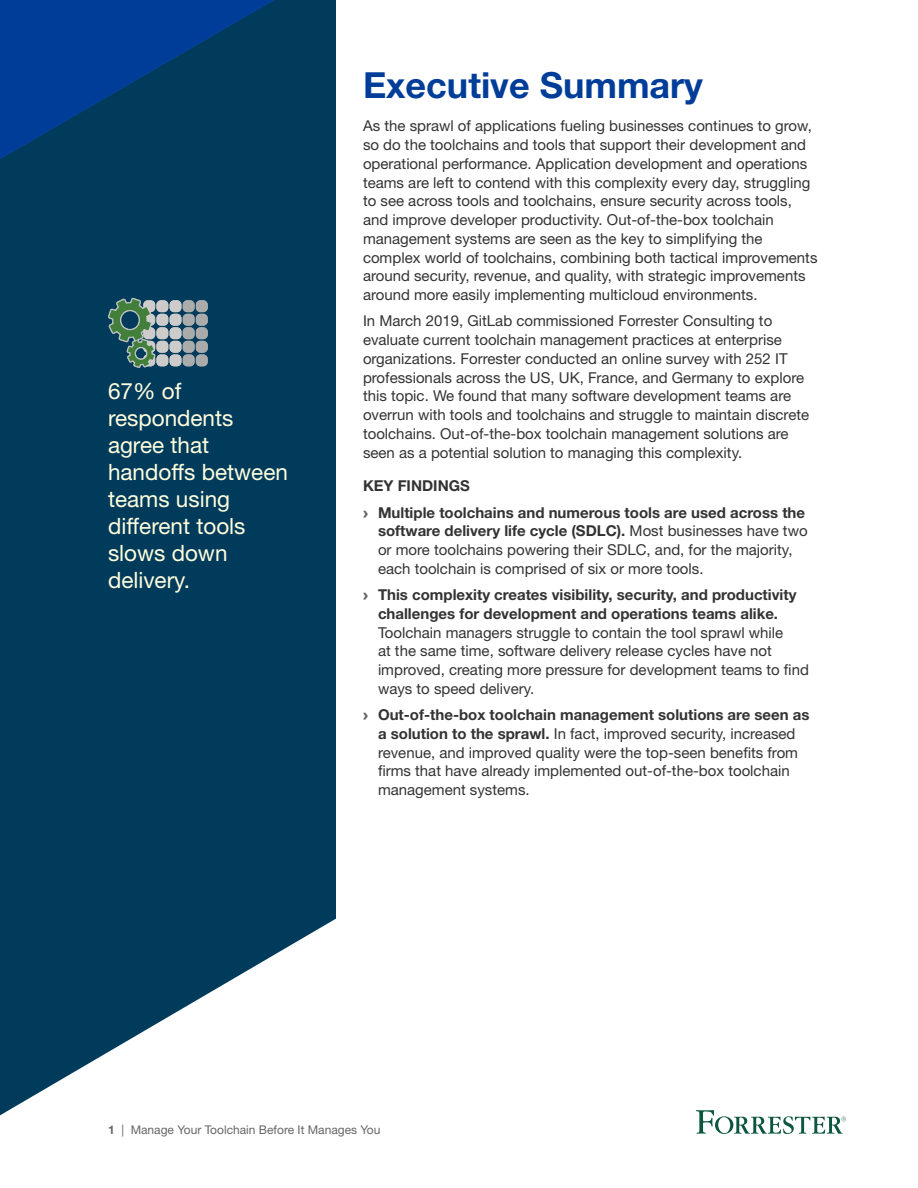
<style>
.page{position:relative;width:918px;height:1188px;background:#fff}
.page>*{position:absolute;margin:0;border:0;box-sizing:border-box;transform-origin:0 0}
.Heading_1{font:700 36px "Helvetica Neue LT Std";color:#003d99}
.Call-out_blue{font:22.5px/27px "Helvetica Neue LT Std";color:#fffedd}
.t1{font:15px/18.8px "Helvetica Neue LT Std";color:#333}
.Heading_3{font:700 15px "Helvetica Neue LT Std";color:#333}
.t2{font:12px "Helvetica Neue LT Std";color:#666}
.s1{font-family:"Arial";font-weight:900;color:#666}
.s2{font-weight:700}
</style>
<div class="page">
<svg style="left:0;top:0;width:336px;height:1115px;background:#194e6c"></svg>
<svg style="left:0;top:0;width:274px;height:159px;background:#003c7a"></svg>
<svg style="left:696px;top:1110px;width:150px;height:24px"></svg>
<div style="left:156px;top:300px;width:12px;height:12px;background:#ceccca;border-radius:4px"></div>
<div style="left:170px;top:300px;width:11px;height:12px;background:#ceccca;border-radius:4px"></div>
<div style="left:183px;top:300px;width:12px;height:12px;background:#aaabab;border-radius:4px"></div>
<div style="left:196px;top:300px;width:12px;height:12px;background:#aaabab;border-radius:4px"></div>
<div style="left:156px;top:314px;width:12px;height:12px;background:#ceccca;border-radius:4px"></div>
<div style="left:170px;top:314px;width:11px;height:12px;background:#ceccca;border-radius:4px"></div>
<div style="left:183px;top:314px;width:12px;height:12px;background:#aaabab;border-radius:4px"></div>
<div style="left:196px;top:314px;width:12px;height:12px;background:#aaabab;border-radius:4px"></div>
<div style="left:156px;top:327px;width:12px;height:12px;background:#ceccca;border-radius:4px"></div>
<div style="left:170px;top:327px;width:11px;height:12px;background:#ceccca;border-radius:4px"></div>
<div style="left:183px;top:327px;width:12px;height:12px;background:#aaabab;border-radius:4px"></div>
<div style="left:196px;top:327px;width:12px;height:12px;background:#aaabab;border-radius:4px"></div>
<div style="left:156px;top:341px;width:12px;height:12px;background:#ceccca;border-radius:4px"></div>
<div style="left:170px;top:341px;width:11px;height:12px;background:#ceccca;border-radius:4px"></div>
<div style="left:183px;top:341px;width:12px;height:12px;background:#aaabab;border-radius:4px"></div>
<div style="left:196px;top:341px;width:12px;height:12px;background:#aaabab;border-radius:4px"></div>
<div style="left:156px;top:354px;width:12px;height:12px;background:#ceccca;border-radius:4px"></div>
<div style="left:170px;top:354px;width:11px;height:12px;background:#ceccca;border-radius:4px"></div>
<div style="left:183px;top:354px;width:12px;height:12px;background:#aaabab;border-radius:4px"></div>
<div style="left:196px;top:354px;width:12px;height:12px;background:#aaabab;border-radius:4px"></div>
<svg style="left:108px;top:298px;width:48px;height:70px;background:#47756a"></svg>
<p class="Call-out_blue" style="left:108px;top:377px;width:181px">67% of respondents agree that handoffs between teams using different tools slows down delivery.</p>
<p class="Heading_1" style="left:363px;top:63px;width:341px">Executive Summary</p>
<p class="t1" style="left:363px;top:117px;width:456px">As the sprawl of applications fueling businesses continues to grow, so do the toolchains and tools that support their development and operational performance. Application development and operations teams are left to contend with this complexity every day, struggling to see across tools and toolchains, ensure security across tools, and improve developer productivity. Out-of-the-box toolchain management systems are seen as the key to simplifying the complex world of toolchains, combining both tactical improvements around security, revenue, and quality, with strategic improvements around more easily implementing multicloud environments.</p>
<p class="t1" style="left:363px;top:312px;width:448px">In March 2019, GitLab commissioned Forrester Consulting to evaluate current toolchain management practices at enterprise organizations. Forrester conducted an online survey with 252 IT professionals across the US, UK, France, and Germany to explore this topic. We found that many software development teams are overrun with tools and toolchains and struggle to maintain discrete toolchains. Out-of-the-box toolchain management solutions are seen as a potential solution to managing this complexity.</p>
<p class="Heading_3" style="left:363px;top:477px;width:108px">KEY FINDINGS</p>
<p class="t1" style="left:378px;top:503px;width:431px;text-indent:-15px"><span class="s1">›</span> <span class="s2">Multiple toolchains and numerous tools are used across the software delivery life cycle (SDLC).</span> Most businesses have two or more toolchains powering their SDLC, and, for the majority, each toolchain is comprised of six or more tools.</p>
<p class="t1" style="left:378px;top:585px;width:432px;text-indent:-15px"><span class="s1">›</span> <span class="s2">This complexity creates visibility, security, and productivity challenges for development and operations teams alike.<br></span>Toolchain managers struggle to contain the tool sprawl while<br>at the same time, software delivery release cycles have not improved, creating more pressure for development teams to find ways to speed delivery.</p>
<p class="t1" style="left:378px;top:705px;width:433px;text-indent:-15px"><span class="s1">›</span> <span class="s2">Out-of-the-box toolchain management solutions are seen as a solution to the sprawl.</span> In fact, improved security, increased revenue, and improved quality were the top-seen benefits from firms that have already implemented out-of-the-box toolchain management systems.</p>
<p class="t2" style="left:108px;top:1123px;width:274px"><span class="s2">1</span> | Manage Your Toolchain Before It Manages You</p>
</div>
